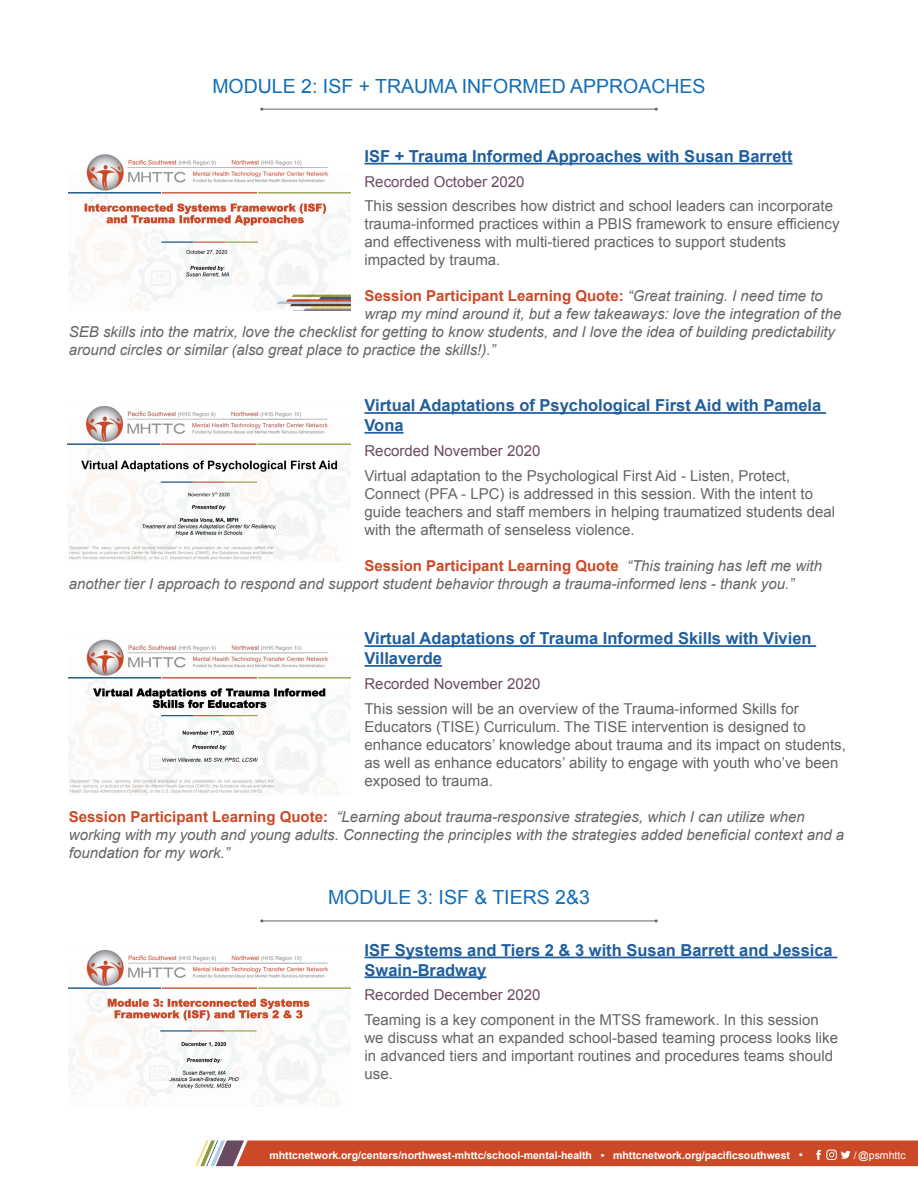
<style>
.page{position:relative;width:918px;height:1188px;background:#fff}
.page>*{position:absolute;margin:0;border:0;box-sizing:border-box;transform-origin:0 0}
.t1{font:19.5px "Arial";color:#126eb9}
.t2{font:700 16.5px/19.8px "Arial";color:#215e9e}
.t3{font:15px/18px "Arial";color:#636466}
.t4{font:italic 15px/18px "Arial";color:#636466}
.t5{font:15px "Arial";color:#6a4a62}
.t6{font:700 15px "Arial";color:#cc4927}
.t7{font:700 10.5px "Arial";color:#fff}
.t8{font:10.5px "Arial";color:#fff}
.s1{font-weight:400;font-style:italic;color:#636466}
.s2{font-weight:700;font-style:normal;color:#cc4927}
.s3{font-weight:400;font-size:12px}
</style>
<div class="page">
<svg style="left:195px;top:1140px;width:723px;height:26px;background:#cb5334"></svg>
<hr style="left:364px;top:163px;width:429px;height:2px;background:#215e9e">
<hr style="left:364px;top:412px;width:462px;height:2px;background:#215e9e">
<hr style="left:364px;top:432px;width:40px;height:2px;background:#215e9e">
<hr style="left:364px;top:645px;width:452px;height:2px;background:#215e9e">
<hr style="left:364px;top:665px;width:78px;height:2px;background:#215e9e">
<hr style="left:364px;top:957px;width:473px;height:1px;background:#215e9e">
<hr style="left:364px;top:976px;width:122px;height:2px;background:#215e9e">
<hr style="left:262px;top:109px;width:394px;height:1px;background:#636466">
<hr style="left:262px;top:921px;width:394px;height:1px;background:#636466">
<img style="left:68px;top:154px;width:283px;height:156px">
<img style="left:68px;top:405px;width:283px;height:156px">
<img style="left:68px;top:639px;width:283px;height:157px">
<img style="left:68px;top:949px;width:283px;height:157px">
<h1 class="t1" style="left:212px;top:73px;width:495px">MODULE 2: ISF + TRAUMA INFORMED APPROACHES</h1>
<p class="t2" style="left:364px;top:147px;width:430px">ISF + Trauma Informed Approaches with Susan Barrett</p>
<p class="t5" style="left:364px;top:172px;width:162px">Recorded October 2020</p>
<p class="t3" style="left:364px;top:197px;width:477px">This session describes how district and school leaders can incorporate trauma-informed practices within a PBIS framework to ensure efficiency and effectiveness with multi-tiered practices to support students impacted by trauma.</p>
<p class="t6" style="left:364px;top:286px;width:460px">Session Participant Learning Quote: <span class="s1">“Great training. I need time to</span></p>
<p class="t4" style="left:364px;top:305px;width:478px">wrap my mind around it, but a few takeaways: love the integration of the</p>
<p class="t4" style="left:69px;top:323px;width:768px">SEB skills into the matrix, love the checklist for getting to know students, and I love the idea of building predictability</p>
<p class="t4" style="left:69px;top:341px;width:428px">around circles or similar (also great place to practice the skills!).”</p>
<p class="t2" style="left:364px;top:396px;width:458px">Virtual Adaptations of Psychological First Aid with Pamela<br>Vona</p>
<p class="t5" style="left:364px;top:441px;width:177px">Recorded November 2020</p>
<p class="t3" style="left:364px;top:466px;width:472px">Virtual adaptation to the Psychological First Aid - Listen, Protect, Connect (PFA - LPC) is addressed in this session. With the intent to guide teachers and staff members in helping traumatized students deal with the aftermath of senseless violence.</p>
<p class="t4" style="left:69px;top:556px;width:755px;text-indent:296px"><span class="s2">Session Participant Learning Quote</span> “This training has left me with another tier I approach to respond and support student behavior through a trauma-informed lens - thank you.”</p>
<p class="t2" style="left:364px;top:629px;width:449px">Virtual Adaptations of Trauma Informed Skills with Vivien<br>Villaverde</p>
<p class="t5" style="left:364px;top:674px;width:177px">Recorded November 2020</p>
<p class="t3" style="left:364px;top:700px;width:483px">This session will be an overview of the Trauma-informed Skills for Educators (TISE) Curriculum. The TISE intervention is designed to enhance educators’ knowledge about trauma and its impact on students, as well as enhance educators’ ability to engage with youth who’ve been exposed to trauma.</p>
<p class="t4" style="left:69px;top:808px;width:777px"><span class="s2">Session Participant Learning Quote:</span> “Learning about trauma-responsive strategies, which I can utilize when working with my youth and young adults. Connecting the principles with the strategies added beneficial context and a foundation for my work.”</p>
<h1 class="t1" style="left:328px;top:885px;width:263px">MODULE 3: ISF &amp; TIERS 2&amp;3</h1>
<p class="t2" style="left:364px;top:941px;width:470px">ISF Systems and Tiers 2 &amp; 3 with Susan Barrett and Jessica<br>Swain-Bradway</p>
<p class="t5" style="left:364px;top:985px;width:177px">Recorded December 2020</p>
<p class="t3" style="left:364px;top:1011px;width:475px">Teaming is a key component in the MTSS framework. In this session we discuss what an expanded school-based teaming process looks like in advanced tiers and important routines and procedures teams should use.</p>
<p class="t7" style="left:269px;top:1148px;width:535px">mhttcnetwork.org/centers/northwest-mhttc/school-mental-health • mhttcnetwork.org/pacificsouthwest <span class="s3">•</span></p>
<p class="t8" style="left:854px;top:1148px;width:53px">/ @psmhttc</p>
</div>
